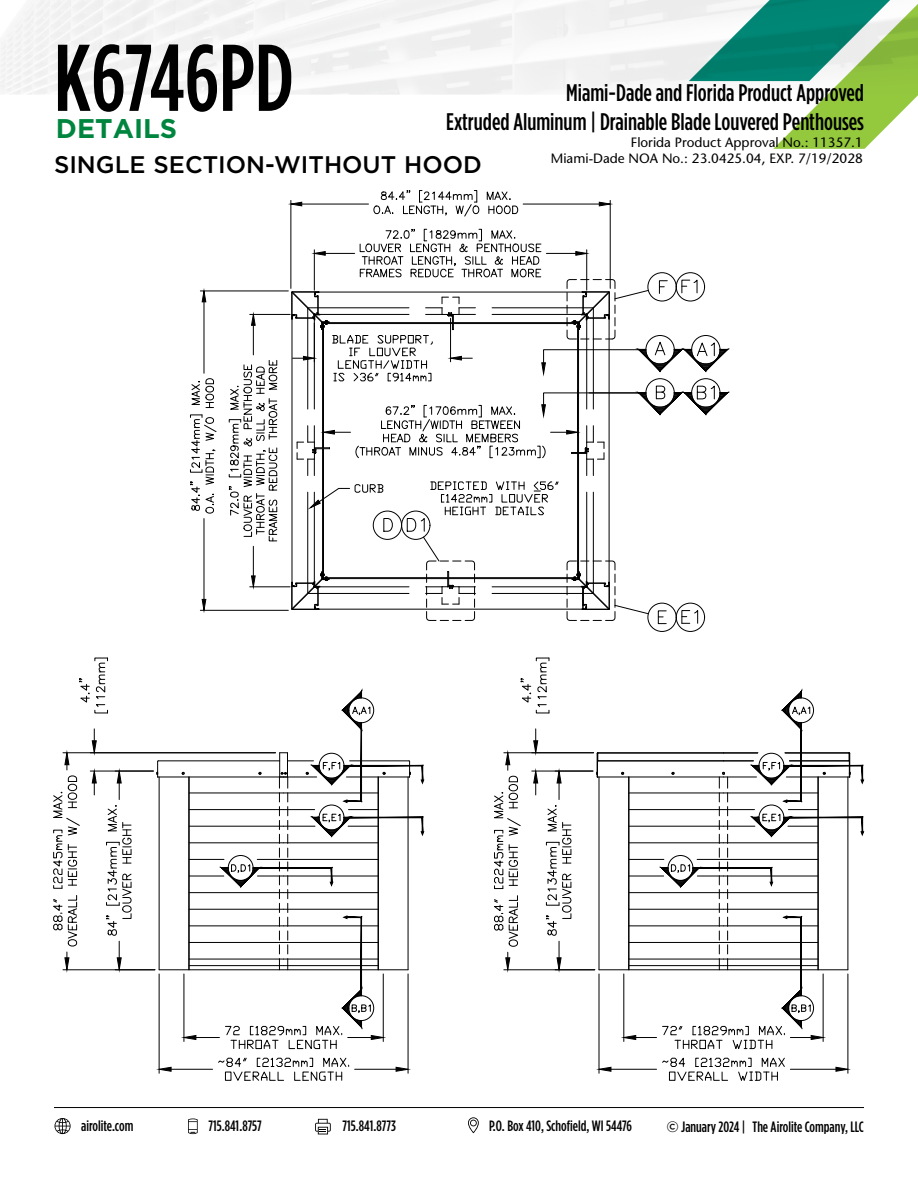
<style>
.page{position:relative;width:918px;height:1188px;background:#fff}
.page>*{position:absolute;margin:0;border:0;box-sizing:border-box;transform-origin:0 0}
.t1{font:500 94.5px "Gotham Condensed";color:#000}
.t2{font:700 27px "Gotham";color:#00853f}
.t3{font:500 24px/28.8px "Gotham Condensed";color:#000;text-align:right}
.t4{font:500 24px "Gotham";color:#000}
.t5{font:500 15px "Gotham Condensed";color:#000}
.t6{font:500 13.5px/16.2px "Stone Sans Std";color:#000;text-align:right}
.s1{font-family:"Gotham"}
</style>
<div class="page">
<img style="left:0;top:0;width:918px;height:149px">
<hr style="left:54px;top:1107px;width:810px;height:1px;background:#000">
<svg style="left:55px;top:1118px;width:16px;height:16px"></svg>
<svg style="left:188px;top:1119px;width:10px;height:15px"></svg>
<svg style="left:315px;top:1119px;width:16px;height:15px"></svg>
<svg style="left:468px;top:1117px;width:11px;height:16px"></svg>
<div style="left:648px;top:603px;width:28px;height:28px;border:1px solid #000;border-radius:50%"></div>
<hr style="left:291px;top:200px;width:1px;height:88px;background:#000">
<hr style="left:610px;top:200px;width:1px;height:88px;background:#000">
<hr style="left:302px;top:204px;width:66px;height:1px;background:#000">
<hr style="left:523px;top:204px;width:76px;height:1px;background:#000">
<svg style="left:290px;top:201px;width:12px;height:6px"></svg>
<svg style="left:599px;top:201px;width:12px;height:6px"></svg>
<svg style="left:373px;top:190px;width:107px;height:27px"></svg>
<svg style="left:487px;top:191px;width:31px;height:23px"></svg>
<hr style="left:250px;top:587px;width:40px;height:1px;background:#000">
<hr style="left:250px;top:314px;width:40px;height:1px;background:#000">
<hr style="left:253px;top:546px;width:1px;height:30px;background:#000">
<hr style="left:253px;top:325px;width:1px;height:30px;background:#000">
<svg style="left:251px;top:575px;width:5px;height:13px"></svg>
<svg style="left:251px;top:314px;width:5px;height:12px"></svg>
<svg style="left:228px;top:360px;width:50px;height:182px"></svg>
<hr style="left:200px;top:291px;width:88px;height:1px;background:#000">
<hr style="left:200px;top:610px;width:88px;height:1px;background:#000">
<hr style="left:204px;top:302px;width:1px;height:71px;background:#000">
<hr style="left:204px;top:519px;width:1px;height:80px;background:#000">
<svg style="left:201px;top:290px;width:6px;height:13px"></svg>
<svg style="left:201px;top:599px;width:6px;height:12px"></svg>
<svg style="left:190px;top:414px;width:27px;height:100px"></svg>
<svg style="left:191px;top:378px;width:23px;height:30px"></svg>
<div style="left:676px;top:603px;width:29px;height:28px;border:1px solid #000;border-radius:50%"></div>
<svg style="left:291px;top:229px;width:437px;height:395px"></svg>
<hr style="left:599px;top:970px;width:249px;height:1px;background:#000">
<hr style="left:597px;top:777px;width:126px;height:1px;background:#000">
<hr style="left:599px;top:777px;width:1px;height:193px;background:#000">
<hr style="left:598px;top:761px;width:125px;height:1px;background:#000">
<hr style="left:598px;top:753px;width:125px;height:1px;background:#000">
<svg style="left:596px;top:752px;width:3px;height:26px"></svg>
<hr style="left:504px;top:970px;width:91px;height:1px;background:#000">
<hr style="left:504px;top:753px;width:90px;height:1px;background:#000">
<svg style="left:494px;top:895px;width:24px;height:76px"></svg>
<svg style="left:494px;top:752px;width:27px;height:137px"></svg>
<hr style="left:159px;top:970px;width:249px;height:1px;background:#000">
<hr style="left:158px;top:777px;width:126px;height:1px;background:#000">
<hr style="left:159px;top:777px;width:1px;height:193px;background:#000">
<hr style="left:158px;top:761px;width:122px;height:1px;background:#000">
<svg style="left:156px;top:760px;width:3px;height:18px"></svg>
<svg style="left:116px;top:770px;width:6px;height:30px"></svg>
<svg style="left:106px;top:806px;width:26px;height:164px"></svg>
<hr style="left:599px;top:974px;width:1px;height:99px;background:#000">
<hr style="left:848px;top:974px;width:1px;height:99px;background:#000">
<hr style="left:611px;top:1069px;width:46px;height:1px;background:#000">
<hr style="left:790px;top:1069px;width:46px;height:1px;background:#000">
<svg style="left:598px;top:1067px;width:14px;height:5px"></svg>
<svg style="left:835px;top:1067px;width:14px;height:5px"></svg>
<svg style="left:662px;top:1057px;width:123px;height:24px"></svg>
<hr style="left:159px;top:974px;width:1px;height:99px;background:#000">
<hr style="left:408px;top:974px;width:1px;height:99px;background:#000">
<hr style="left:171px;top:1069px;width:42px;height:1px;background:#000">
<hr style="left:355px;top:1069px;width:41px;height:1px;background:#000">
<svg style="left:158px;top:1067px;width:14px;height:5px"></svg>
<svg style="left:395px;top:1067px;width:14px;height:5px"></svg>
<svg style="left:218px;top:1057px;width:131px;height:24px"></svg>
<hr style="left:63px;top:753px;width:213px;height:1px;background:#000">
<hr style="left:63px;top:970px;width:92px;height:1px;background:#000">
<svg style="left:53px;top:895px;width:24px;height:76px"></svg>
<svg style="left:53px;top:752px;width:27px;height:137px"></svg>
<svg style="left:182px;top:691px;width:242px;height:358px"></svg>
<hr style="left:90px;top:771px;width:63px;height:1px;background:#000">
<hr style="left:90px;top:753px;width:186px;height:1px;background:#000">
<svg style="left:92px;top:770px;width:5px;height:25px"></svg>
<svg style="left:92px;top:729px;width:5px;height:25px"></svg>
<svg style="left:79px;top:657px;width:29px;height:57px"></svg>
<svg style="left:556px;top:770px;width:6px;height:30px"></svg>
<svg style="left:546px;top:806px;width:26px;height:165px"></svg>
<hr style="left:532px;top:771px;width:61px;height:1px;background:#000">
<svg style="left:533px;top:770px;width:5px;height:25px"></svg>
<svg style="left:533px;top:729px;width:5px;height:25px"></svg>
<svg style="left:520px;top:657px;width:30px;height:57px"></svg>
<svg style="left:621px;top:691px;width:243px;height:358px"></svg>
<h1 class="t1" style="left:54px;top:26px;width:241px">K6746PD</h1>
<h3 class="t3" style="left:446px;top:78px;width:419px">Miami-Dade and Florida Product Approved<br>Extruded Aluminum | Drainable Blade Louvered Penthouses</h3>
<p class="t6" style="left:551px;top:134px;width:313px">Florida Product Approval No.: 11357.1<br>Miami-Dade NOA No.: 23.0425.04, EXP. 7/19/2028</p>
<h2 class="t2" style="left:56px;top:110px;width:123px">DETAILS</h2>
<h3 class="t4" style="left:54px;top:149px;width:430px">SINGLE SECTION-WITHOUT HOOD</h3>
<p class="t5" style="left:81px;top:1117px;width:54px">airolite.com</p>
<p class="t5" style="left:209px;top:1117px;width:55px">715.841.8757</p>
<p class="t5" style="left:343px;top:1117px;width:55px">715.841.8773</p>
<p class="t5" style="left:489px;top:1117px;width:145px">P.O. Box 410, Schofield, WI 54476</p>
<p class="t5" style="left:666px;top:1119px;width:199px"><span class="s1">©</span> January 2024 | The Airolite Company, LLC</p>
</div>
